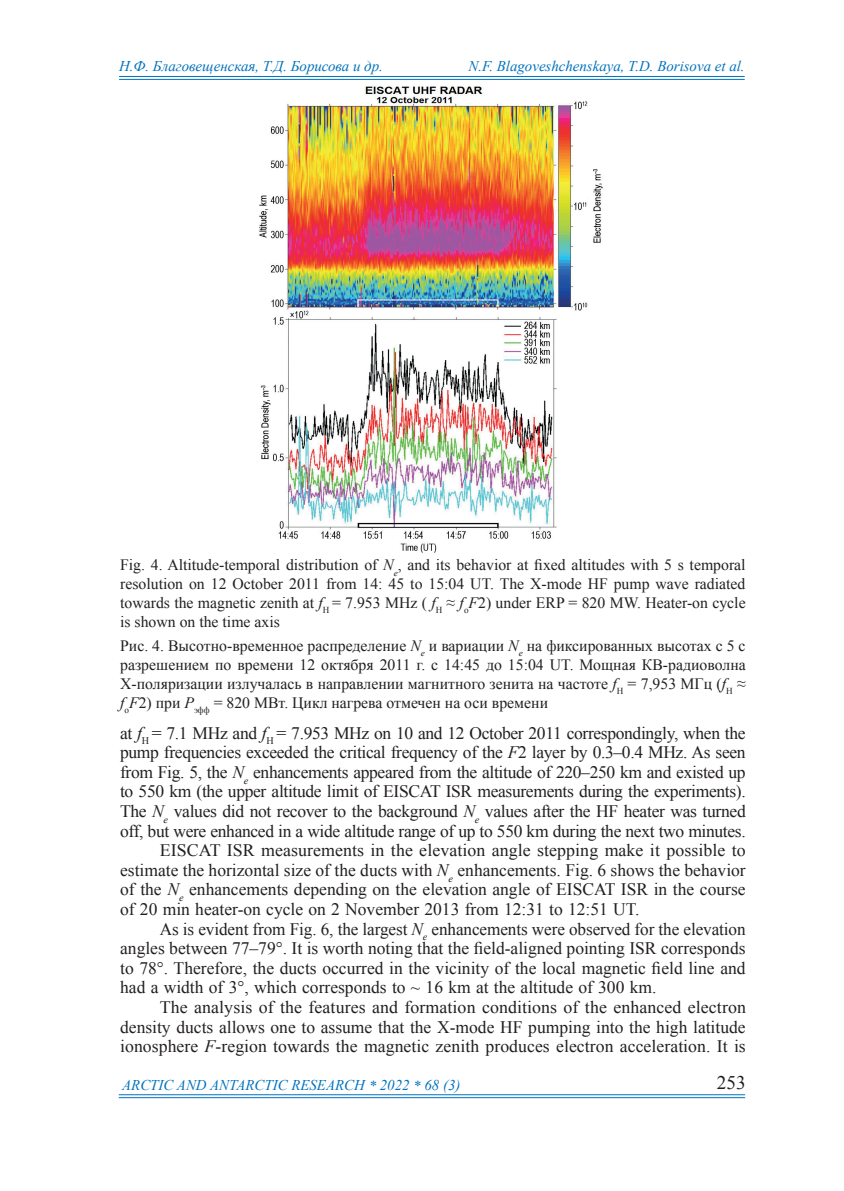
<style>
.page{position:relative;width:844px;height:1191px;background:#fff}
.page>*{position:absolute;margin:0;border:0;box-sizing:border-box;transform-origin:0 0}
.t1{font:19.25px "Times New Roman";color:#231f20}
.Основной_текст{font:17.5px/19.6px "Times New Roman";color:#231f20;text-align:justify}
.Подрисуночная{font:15.75px/18.9px "Times New Roman";color:#231f20;text-align:justify}
.Колонтитул_ПАА_ДВОЙН{font:italic 14.88px "Times New Roman";color:#0072bc}
.s1{font-style:italic}
</style>
<div class="page">
<hr style="left:119px;top:1094px;width:626px;height:1px;background:#0072bc">
<hr style="left:119px;top:1097px;width:626px;height:1px;background:#0072bc">
<img style="left:259px;top:86px;width:344px;height:467px">
<hr style="left:119px;top:76px;width:625px;height:1px;background:#0072bc">
<hr style="left:119px;top:79px;width:625px;height:1px;background:#0072bc">
<p class="Колонтитул_ПАА_ДВОЙН" style="left:119px;top:56px;width:265px">Н.Ф. Благовещенская, Т.Д. Борисова и др.</p>
<p class="Колонтитул_ПАА_ДВОЙН" style="left:468px;top:56px;width:277px">N.F. Blagoveshchenskaya, T.D. Borisova et al.</p>
<p class="Подрисуночная" style="left:120px;top:555px;width:627px">Fig. 4. Altitude-temporal distribution of <span class="s1">N</span><sub>e</sub>, and its behavior at fixed altitudes with 5 s temporal resolution on 12 October 2011 from 14: 45 to 15:04 UT. The X-mode HF pump wave radiated towards the magnetic zenith at <span class="s1">f</span><sub>H</sub> = 7.953 МHz ( <span class="s1">f</span><sub>H</sub> ≈ <span class="s1">f</span><sub>o</sub><span class="s1">F</span>2) under ERP = 820 MW. Heater-on cycle is shown on the time axis</p>
<p class="Подрисуночная" style="left:120px;top:636px;width:627px">Рис. 4. Высотно-временное распределение <span class="s1">N</span><sub>e</sub> и вариации <span class="s1">N</span><sub>e</sub> на фиксированных высотах c 5 с разрешением по времени 12 октября 2011 г. с 14:45 до 15:04 UT. Мощная КВ-радиоволна Х-поляризации излучалась в направлении магнитного зенита на частоте <span class="s1">f</span><sub>H</sub> = 7,953 МГц (<span class="s1">f</span><sub>H</sub> ≈ <span class="s1">f</span><sub>o</sub><span class="s1">F</span>2) при <span class="s1">Р</span><sub>эфф</sub> = 820 МВт. Цикл нагрева отмечен на оси времени</p>
<p class="Основной_текст" style="left:120px;top:722px;width:627px">at <span class="s1">f</span><sub>H</sub> = 7.1 MHz and <span class="s1">f</span><sub>H</sub> = 7.953 MHz on 10 and 12 October 2011 correspondingly, when the pump frequencies exceeded the critical frequency of the <span class="s1">F</span>2 layer by 0.3–0.4 MHz. As seen from Fig. 5, the <span class="s1">N</span><sub>e</sub> enhancements appeared from the altitude of 220–250 km and existed up to 550 km (the upper altitude limit of EISCAT ISR measurements during the experiments).<br>The <span class="s1">N</span><sub>e</sub> values did not recover to the background <span class="s1">N</span><sub>e</sub> values after the HF heater was turned off, but were enhanced in a wide altitude range of up to 550 km during the next two minutes.</p>
<p class="Основной_текст" style="left:120px;top:840px;width:627px;text-indent:40px">EISCAT ISR measurements in the elevation angle stepping make it possible to estimate the horizontal size of the ducts with <span class="s1">N</span><sub>e</sub> enhancements. Fig. 6 shows the behavior of the <span class="s1">N</span><sub>e</sub> enhancements depending on the elevation angle of EISCAT ISR in the course of 20 min heater-on cycle on 2 November 2013 from 12:31 to 12:51 UT.</p>
<p class="Основной_текст" style="left:120px;top:918px;width:627px;text-indent:40px">As is evident from Fig. 6, the largest <span class="s1">N</span><sub>e</sub> enhancements were observed for the elevation angles between 77–79°. It is worth noting that the field-aligned pointing ISR corresponds to 78°. Therefore, the ducts occurred in the vicinity of the local magnetic field line and had a width of 3°, which corresponds to ~ 16 km at the altitude of 300 km.</p>
<p class="Основной_текст" style="left:120px;top:997px;width:627px;text-indent:40px">The analysis of the features and formation conditions of the enhanced electron density ducts allows one to assume that the X-mode HF pumping into the high latitude ionosphere <span class="s1">F</span>-region towards the magnetic zenith produces electron acceleration. It is</p>
<p class="Колонтитул_ПАА_ДВОЙН" style="left:122px;top:1074px;width:339px">ARCTIC AND ANTARCTIC RESEARCH * 2022 * 68 (3)</p>
<p class="t1" style="left:716px;top:1069px;width:30px">253</p>
</div>
